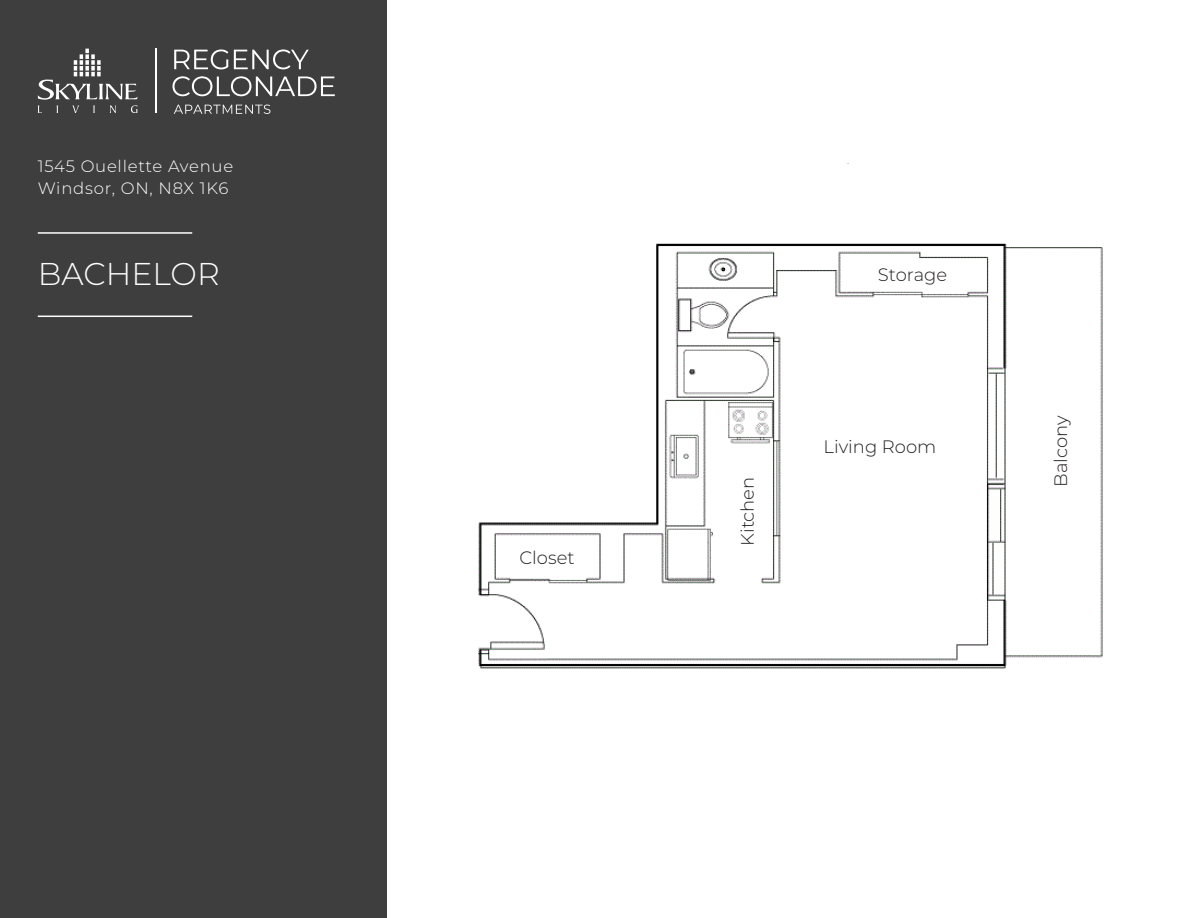
<style>
.page{position:relative;width:1188px;height:918px;background:#fff}
.page>*{position:absolute;margin:0;border:0;box-sizing:border-box;transform-origin:0 0}
.t1{font:300 31.5px "Montserrat";color:#fff}
.Label_Style{font:300 18px "Montserrat";color:#231f20}
.t2{font:300 16.5px "Montserrat";letter-spacing:.045em;color:#fff}
</style>
<div class="page">
<img style="left:478px;top:243px;width:625px;height:426px">
<div style="left:0;top:0;width:386px;height:918px;background:#3e3e3f"></div>
<hr style="left:38px;top:232px;width:154px;height:2px;background:#fff">
<hr style="left:38px;top:316px;width:154px;height:1px;background:#fff">
<div style="left:1050px;top:252px;width:22px;height:399px;background:#fff"></div>
<div style="left:737px;top:446px;width:22px;height:131px;background:#fff"></div>
<div style="left:505px;top:546px;width:84px;height:23px;background:#fff"></div>
<div style="left:841px;top:264px;width:143px;height:22px;background:#fff"></div>
<div style="left:790px;top:435px;width:180px;height:37px;background:#fff"></div>
<svg style="left:174px;top:49px;width:54px;height:20px"></svg>
<svg style="left:234px;top:49px;width:75px;height:20px"></svg>
<svg style="left:172px;top:76px;width:163px;height:20px"></svg>
<svg style="left:38px;top:49px;width:100px;height:64px"></svg>
<svg style="left:174px;top:105px;width:96px;height:9px"></svg>
<hr style="left:155px;top:49px;width:2px;height:64px;background:#fff">
<p class="t2" style="left:38px;top:155px;width:197px">1545 Ouellette Avenue</p>
<p class="t2" style="left:38px;top:177px;width:192px">Windsor, ON, N8X 1K6</p>
<p class="t1" style="left:38px;top:252px;width:183px">BACHELOR</p>
<p class="Label_Style" style="left:519px;top:545px;width:57px">Closet</p>
<p class="Label_Style" style="left:735px;top:546px;width:70px;rotate:-90deg">Kitchen</p>
<p class="Label_Style" style="left:878px;top:262px;width:71px">Storage</p>
<p class="Label_Style" style="left:823px;top:434px;width:114px">Living Room</p>
<p class="Label_Style" style="left:1049px;top:487px;width:73px;rotate:-90deg">Balcony</p>
</div>
